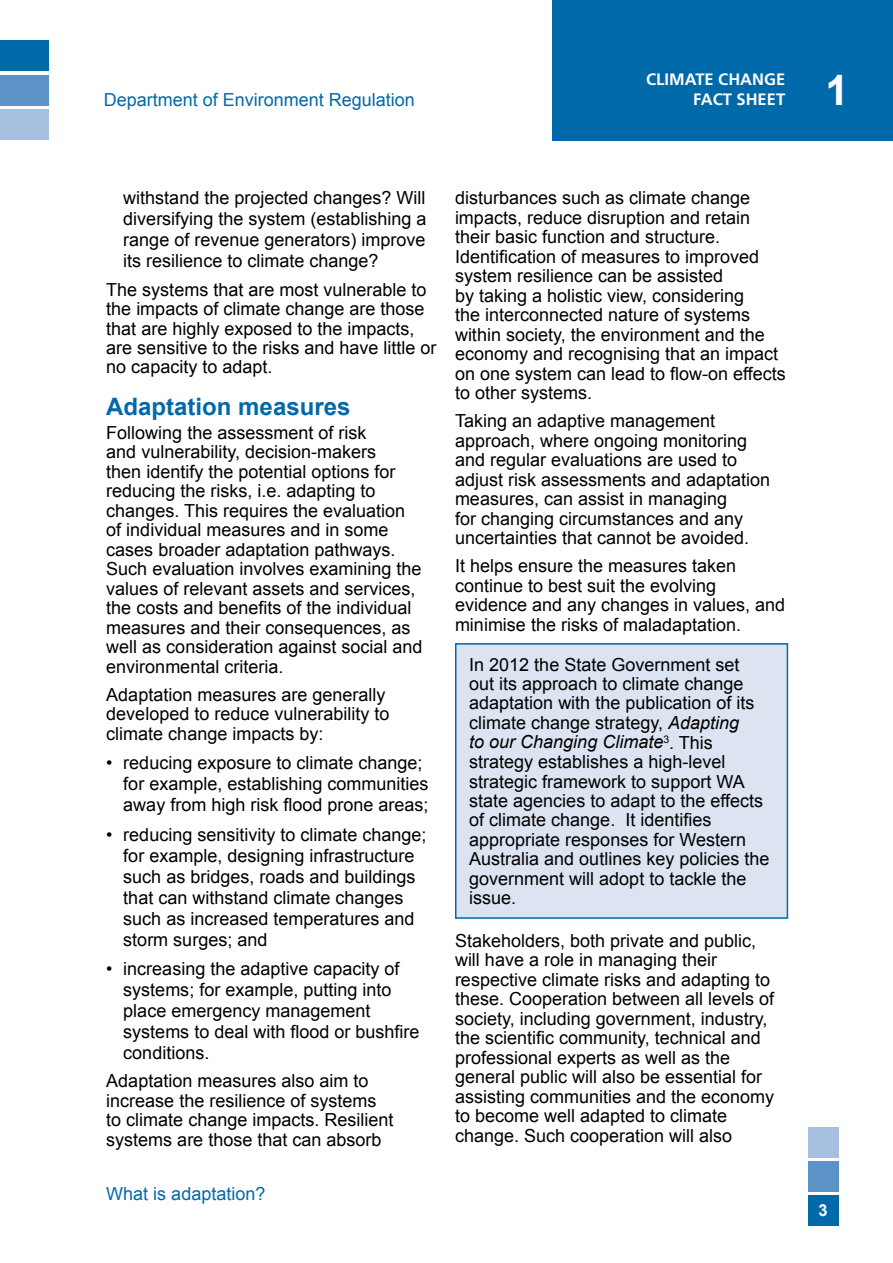
<style>
.page{position:relative;width:893px;height:1263px;background:#fff}
.page>*{position:absolute;margin:0;border:0;box-sizing:border-box;transform-origin:0 0}
.t1{font:700 42px "Arial";color:#fff}
.t2{font:700 24px "Arial";color:#0069aa}
.t3{font:18px/19.5px "Arial";color:#000}
.t4{font:18px "Arial";color:#0069aa}
.t5{font:700 16.5px/19.8px "Frutiger LT Std";color:#fff;text-align:right}
.t6{font:700 16.5px "Arial";color:#fff}
.s1{font-style:italic}
</style>
<div class="page">
<div style="left:0;top:40px;width:48px;height:31px;background:#0069aa"></div>
<div style="left:0;top:75px;width:48px;height:31px;background:#5c93c6"></div>
<div style="left:0;top:109px;width:48px;height:31px;background:#a6bfde"></div>
<div style="left:553px;top:0;width:340px;height:140px;background:#0069aa"></div>
<div style="left:808px;top:1195px;width:30px;height:30px;background:#0069aa"></div>
<div style="left:808px;top:1161px;width:30px;height:31px;background:#5c93c6"></div>
<div style="left:808px;top:1128px;width:30px;height:30px;background:#a6bfde"></div>
<div style="left:456px;top:644px;width:331px;height:274px;background:#dce4f1"></div>
<div style="left:455px;top:643px;width:333px;height:276px;border:2px solid #0069aa"></div>
<p class="t4" style="left:104px;top:87px;width:313px">Department of Environment Regulation</p>
<p class="t5" style="left:646px;top:70px;width:140px">CLIMATE CHANGE<br>FACT SHEET</p>
<h1 class="t1" style="left:826px;top:62px;width:25px">1</h1>
<p class="t3" style="left:123px;top:188px;width:305px;line-height:21px;text-align:justify">withstand the projected changes? Will diversifying the system (establishing a range of revenue generators) improve its resilience to climate change?</p>
<p class="t3" style="left:106px;top:280px;width:332px">The systems that are most vulnerable to the impacts of climate change are those that are highly exposed to the impacts, are sensitive to the risks and have little or no capacity to adapt.</p>
<h2 class="t2" style="left:106px;top:391px;width:246px">Adaptation measures</h2>
<p class="t3" style="left:106px;top:423px;width:318px">Following the assessment of risk<br>and vulnerability, decision-makers<br>then identify the potential options for reducing the risks, i.e. adapting to changes. This requires the evaluation of individual measures and in some cases broader adaptation pathways.<br>Such evaluation involves examining the values of relevant assets and services, the costs and benefits of the individual measures and their consequences, as well as consideration against social and environmental criteria.</p>
<p class="t3" style="left:106px;top:685px;width:285px">Adaptation measures are generally developed to reduce vulnerability to climate change impacts by:</p>
<p class="t3" style="left:123px;top:753px;width:307px;line-height:21px;text-indent:-17px">• reducing exposure to climate change; for example, establishing communities away from high risk flood prone areas;</p>
<p class="t3" style="left:123px;top:824px;width:305px;line-height:21px;text-indent:-17px">• reducing sensitivity to climate change; for example, designing infrastructure such as bridges, roads and buildings that can withstand climate changes such as increased temperatures and storm surges; and</p>
<p class="t3" style="left:123px;top:959px;width:298px;line-height:21px;text-indent:-17px">• increasing the adaptive capacity of systems; for example, putting into place emergency management systems to deal with flood or bushfire conditions.</p>
<p class="t3" style="left:106px;top:1071px;width:289px">Adaptation measures also aim to increase the resilience of systems to climate change impacts. Resilient systems are those that can absorb</p>
<p class="t4" style="left:106px;top:1181px;width:161px">What is adaptation?</p>
<p class="t3" style="left:455px;top:189px;width:332px">disturbances such as climate change impacts, reduce disruption and retain their basic function and structure.<br>Identification of measures to improved system resilience can be assisted<br>by taking a holistic view, considering<br>the interconnected nature of systems within society, the environment and the economy and recognising that an impact on one system can lead to flow-on effects to other systems.</p>
<p class="t3" style="left:455px;top:411px;width:317px">Taking an adaptive management approach, where ongoing monitoring and regular evaluations are used to adjust risk assessments and adaptation measures, can assist in managing<br>for changing circumstances and any uncertainties that cannot be avoided.</p>
<p class="t3" style="left:455px;top:556px;width:332px">It helps ensure the measures taken continue to best suit the evolving evidence and any changes in values, and minimise the risks of maladaptation.</p>
<p class="t3" style="left:469px;top:655px;width:302px">In 2012 the State Government set<br>out its approach to climate change adaptation with the publication of its climate change strategy, <span class="s1">Adapting<br>to our Changing Climate</span><sup>3</sup>. This strategy establishes a high-level strategic framework to support WA state agencies to adapt to the effects of climate change. It identifies appropriate responses for Western Australia and outlines key policies the government will adopt to tackle the issue.</p>
<p class="t3" style="left:455px;top:931px;width:321px">Stakeholders, both private and public, will have a role in managing their respective climate risks and adapting to these. Cooperation between all levels of society, including government, industry, the scientific community, technical and professional experts as well as the general public will also be essential for assisting communities and the economy to become well adapted to climate change. Such cooperation will also</p>
<p class="t6" style="left:818px;top:1200px;width:11px">3</p>
</div>
